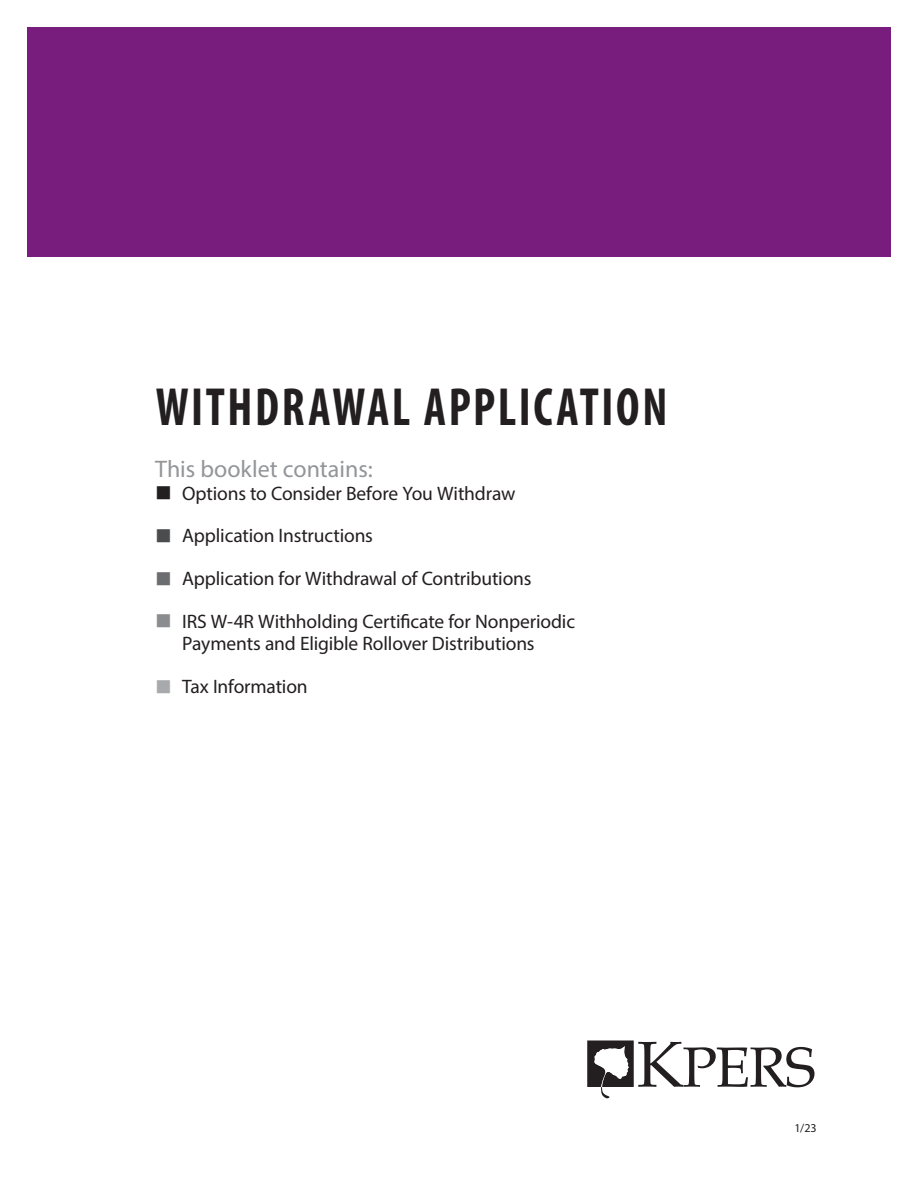
<style>
.page{position:relative;width:918px;height:1188px;background:#fff}
.page>*{position:absolute;margin:0;border:0;box-sizing:border-box;transform-origin:0 0}
.t1{font:56.55px "Book Antiqua";color:#231f20}
.cover_h1{font:700 condensed 54px "Myriad Pro";letter-spacing:.05em;color:#231f20;scale:.9 1}
.cover_h2{font:24px "Myriad Pro";color:#939598}
.cover_h3_bullets{font:19.5px/22.5px "Myriad Pro";letter-spacing:-.005em;color:#231f20}
.subhead{font:12px "Myriad Pro";color:#231f20}
.s1{color:#4b4c4d}
.s2{color:#6c6d70}
.s3{color:#8a8c8f}
.s4{color:#a8a9ad}
.s5{font-size:64.8px}
</style>
<div class="page">
<div style="left:27px;top:27px;width:864px;height:229px;background:#781d7d"></div>
<svg style="left:587px;top:1040px;width:47px;height:59px"></svg>
<p class="cover_h1" style="left:156px;top:374px;width:570px">WITHDRAWAL APPLICATION</p>
<p class="cover_h2" style="left:155px;top:454px;width:219px">This booklet contains:</p>
<p class="cover_h3_bullets" style="left:155px;top:481px;width:362px">■ Options to Consider Before You Withdraw</p>
<p class="cover_h3_bullets" style="left:155px;top:524px;width:219px"><span class="s1">■</span> Application Instructions</p>
<p class="cover_h3_bullets" style="left:155px;top:567px;width:378px"><span class="s2">■</span> Application for Withdrawal of Contributions</p>
<p class="cover_h3_bullets" style="left:182px;top:610px;width:394px;text-indent:-27px"><span class="s3">■</span> IRS W-4R Withholding Certificate for Nonperiodic<br>Payments and Eligible Rollover Distributions</p>
<p class="cover_h3_bullets" style="left:155px;top:675px;width:154px"><span class="s4">■</span> Tax Information</p>
<h1 class="t1" style="left:636px;top:1028px;width:180px"><span class="s5">K</span>PERS</h1>
<p class="subhead" style="left:795px;top:1120px;width:24px">1/23</p>
</div>
